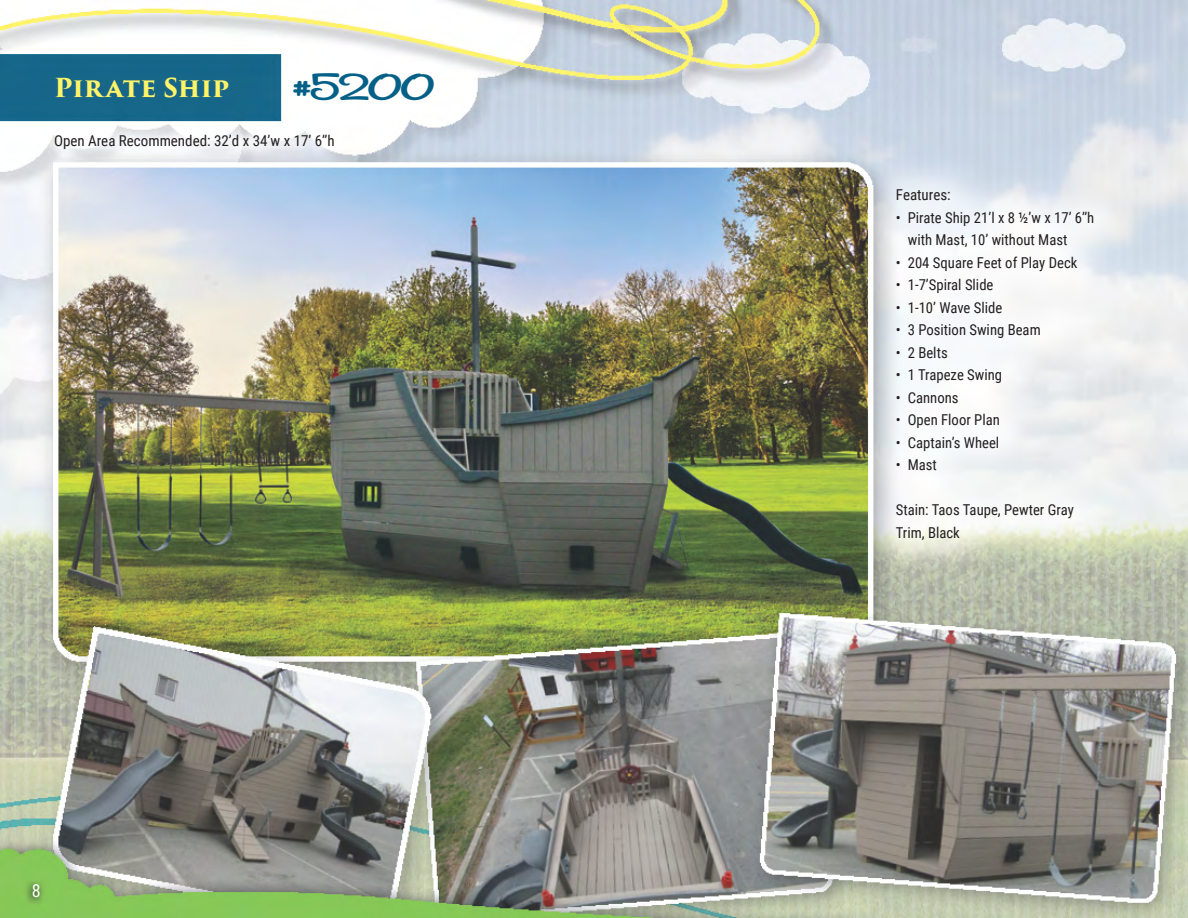
<style>
.page{position:relative;width:1188px;height:918px;background:#fff}
.page>*{position:absolute;margin:0;border:0;box-sizing:border-box;transform-origin:0 0}
.t1{font:37.5px "Cocktail Shaker";color:#046086}
.t2{font:700 25.5px "Trajan Pro 3";letter-spacing:-.005em;color:#fff468}
.t3{font:18px "Roboto Condensed";color:#fff}
.t4{font:15px/22.5px "Roboto Condensed";color:#231f20}
</style>
<div class="page">
<img style="left:0;top:1px;width:1188px;height:916px">
<h2 class="t2" style="left:54px;top:68px;width:177px">Pirate Ship</h2>
<h1 class="t1" style="left:294px;top:66px;width:142px">#5200</h1>
<p class="t4" style="left:54px;top:129px;width:282px">Open Area Recommended: 32’d x 34’w x 17’ 6’’h</p>
<p class="t3" style="left:32px;top:878px;width:10px">8</p>
<p class="t4" style="left:896px;top:183px;width:56px">Features:</p>
<p class="t4" style="left:908px;top:206px;width:188px;text-indent:-12px">• Pirate Ship 21’l x 8 ½’w x 17’ 6’’h with Mast, 10’ without Mast</p>
<p class="t4" style="left:896px;top:251px;width:183px">• 204 Square Feet of Play Deck</p>
<p class="t4" style="left:896px;top:273px;width:99px">• 1-7’Spiral Slide</p>
<p class="t4" style="left:896px;top:296px;width:108px">• 1-10’ Wave Slide</p>
<p class="t4" style="left:896px;top:318px;width:146px">• 3 Position Swing Beam</p>
<p class="t4" style="left:896px;top:341px;width:53px">• 2 Belts</p>
<p class="t4" style="left:896px;top:363px;width:108px">• 1 Trapeze Swing</p>
<p class="t4" style="left:896px;top:386px;width:64px">• Cannons</p>
<p class="t4" style="left:896px;top:408px;width:106px">• Open Floor Plan</p>
<p class="t4" style="left:896px;top:431px;width:105px">• Captain’s Wheel</p>
<p class="t4" style="left:896px;top:453px;width:43px">• Mast</p>
<p class="t4" style="left:896px;top:498px;width:180px">Stain: Taos Taupe, Pewter Gray<br>Trim, Black</p>
</div>
